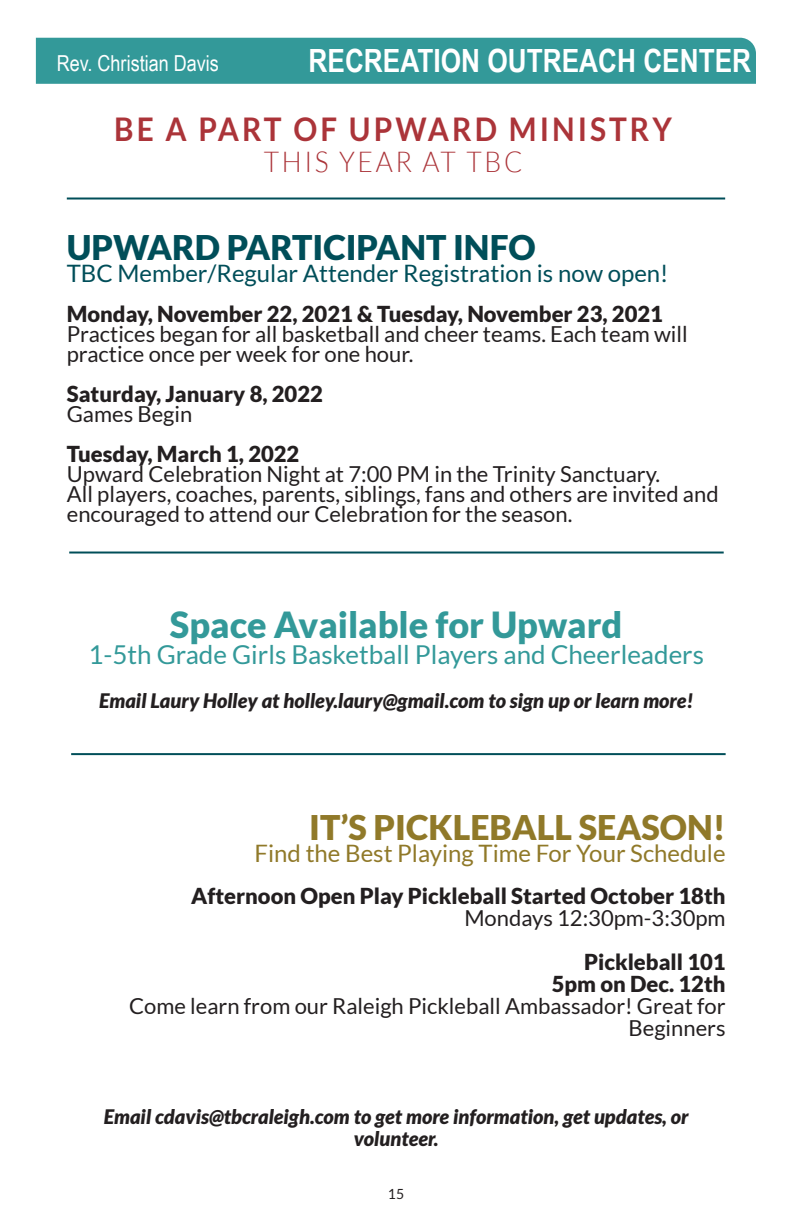
<style>
.page{position:relative;width:792px;height:1224px;background:#fff}
.page>*{position:absolute;margin:0;border:0;box-sizing:border-box;transform-origin:0 0}
.t1{font:900 36px "Lato";color:#399}
.t2{font:900 34px "Lato";color:#004e59}
.t3{font:900 34px "Lato";color:#907929}
.Paragraph_Style_2{font:700 32.6px "Lato";letter-spacing:.1em;color:#ab3439;scale:.92 1}
.t4{font:700 32px "Arial Narrow";color:#fff}
.Paragraph_Style_2-2{font:300 28.8px "Lato";letter-spacing:.1em;color:#ab3439;scale:.92 1}
.t5{font:26px "Lato";color:#399}
.t6{font:24px "Lato";color:#004e59}
.t7{font:24px "Lato";color:#907929}
.t8{font:22px/20px "Lato";color:#231f20}
.t9{font:900 22px "Lato";color:#231f20}
.t10{font:22px "Arial Narrow";color:#fff}
.t11{font:italic 900 20px/22px "Lato";color:#231f20;text-align:center}
.t12{font:14px "Lato";color:#231f20}
</style>
<div class="page">
<hr style="left:67px;top:198px;width:658px;height:2px;background:#004e59">
<hr style="left:69px;top:552px;width:655px;height:2px;background:#004e59">
<hr style="left:71px;top:753px;width:655px;height:2px;background:#004e59">
<div style="left:36px;top:38px;width:720px;height:46px;background:#399"></div>
<p class="t10" style="left:57px;top:47px;width:164px">Rev. Christian Davis</p>
<p class="t4" style="left:309px;top:37px;width:444px">RECREATION OUTREACH CENTER</p>
<p class="Paragraph_Style_2" style="left:114px;top:110px;width:608px">BE A PART OF UPWARD MINISTRY</p>
<p class="Paragraph_Style_2-2" style="left:264px;top:146px;width:283px">THIS YEAR AT TBC</p>
<p class="t2" style="left:67px;top:227px;width:470px">UPWARD PARTICIPANT INFO</p>
<p class="t6" style="left:67px;top:260px;width:603px">TBC Member/Regular Attender Registration is now open!</p>
<p class="t9" style="left:67px;top:301px;width:598px">Monday, November 22, 2021 &amp; Tuesday, November 23, 2021</p>
<p class="t8" style="left:67px;top:324px;width:623px">Practices began for all basketball and cheer teams. Each team will practice once per week for one hour.</p>
<p class="t9" style="left:67px;top:381px;width:258px">Saturday, January 8, 2022</p>
<p class="t8" style="left:67px;top:404px;width:127px">Games Begin</p>
<p class="t9" style="left:67px;top:441px;width:234px">Tuesday, March 1, 2022</p>
<p class="t8" style="left:67px;top:464px;width:595px">Upward Celebration Night at 7:00 PM in the Trinity Sanctuary.</p>
<p class="t8" style="left:67px;top:484px;width:653px">All players, coaches, parents, siblings, fans and others are invited and encouraged to attend our Celebration for the season.</p>
<p class="t1" style="left:170px;top:603px;width:454px">Space Available for Upward</p>
<p class="t5" style="left:88px;top:640px;width:617px">1-5th Grade Girls Basketball Players and Cheerleaders</p>
<p class="t11" style="left:99px;top:690px;width:596px">Email Laury Holley at holley.laury@gmail.com to sign up or learn more!</p>
<p class="t3" style="left:309px;top:807px;width:418px">IT’S PICKLEBALL SEASON!</p>
<p class="t7" style="left:255px;top:840px;width:473px">Find the Best Playing Time For Your Schedule</p>
<p class="t9" style="left:191px;top:883px;width:536px">Afternoon Open Play Pickleball Started October 18th</p>
<p class="t8" style="left:464px;top:908px;width:263px">Mondays 12:30pm-3:30pm</p>
<p class="t9" style="left:584px;top:949px;width:143px">Pickleball 101</p>
<p class="t9" style="left:552px;top:971px;width:175px">5pm on Dec. 12th</p>
<p class="t8" style="left:129px;top:995px;width:598px;line-height:22px;text-align:right">Come learn from our Raleigh Pickleball Ambassador! Great for<br>Beginners</p>
<p class="t11" style="left:104px;top:1106px;width:586px">Email cdavis@tbcraleigh.com to get more information, get updates, or volunteer.</p>
<p class="t12" style="left:388px;top:1186px;width:18px">15</p>
</div>
